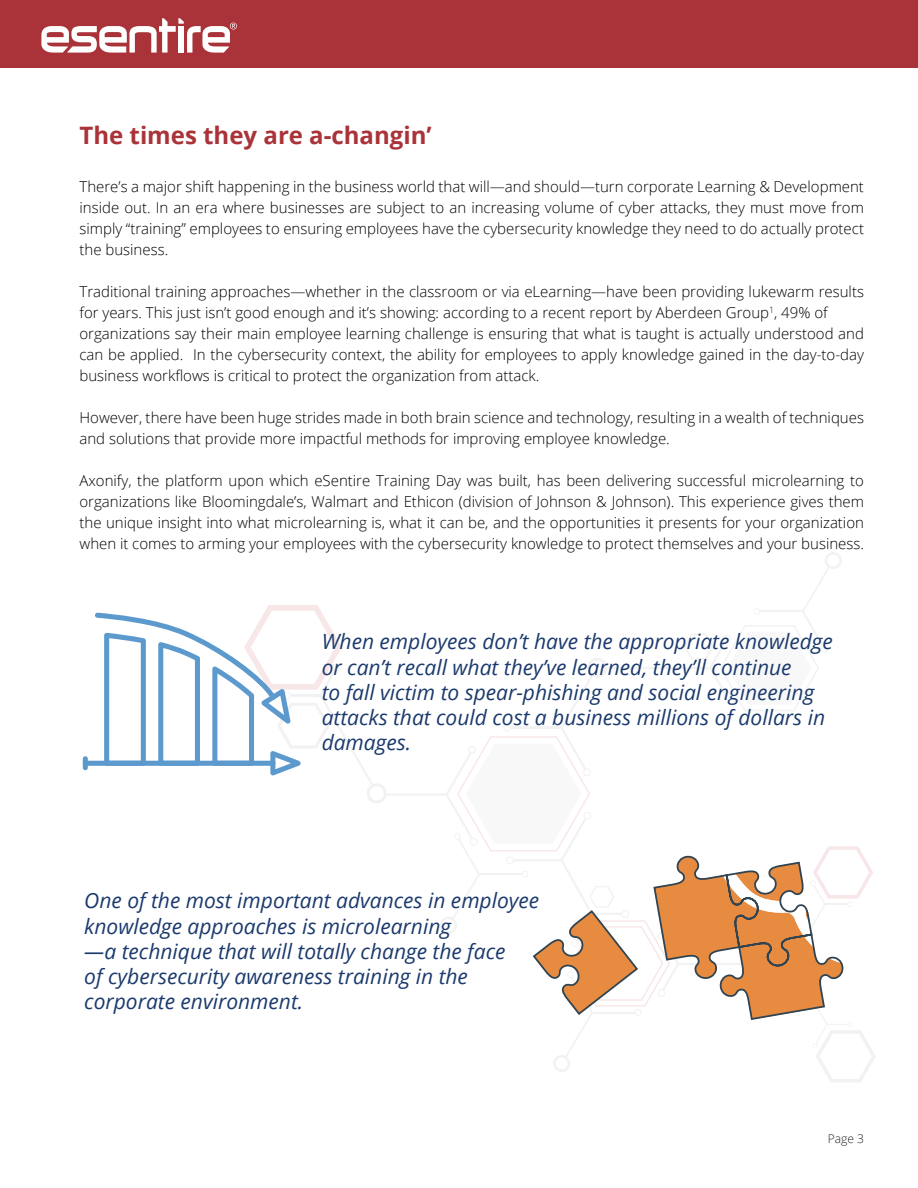
<style>
.page{position:relative;width:918px;height:1188px;background:#fff}
.page>*{position:absolute;margin:0;border:0;box-sizing:border-box;transform-origin:0 0}
.t1{font:700 24px "Open Sans";color:#a93339}
.t2{font:italic 21px/25.2px "Open Sans";color:#1b3a6d}
.t3{font:300 15px/21px "Open Sans";color:#000;text-align:justify}
.t4{font:300 12px "Open Sans";color:#231f20}
</style>
<div class="page">
<div style="left:0;top:0;width:918px;height:68px;background:#a93339"></div>
<svg style="left:41px;top:18px;width:196px;height:35px"></svg>
<hr style="left:384px;top:793px;width:64px;height:3px;background:#808181">
<div style="left:83px;top:761px;width:192px;height:5px;background:#5c99cd;border-radius:3px"></div>
<div style="left:83px;top:756px;width:5px;height:14px;background:#5c99cd;border-radius:3px"></div>
<svg style="left:95px;top:605px;width:293px;height:198px"></svg>
<svg style="left:440px;top:552px;width:435px;height:530px"></svg>
<svg style="left:531px;top:856px;width:314px;height:165px"></svg>
<h1 class="t1" style="left:80px;top:119px;width:354px">The times they are a-changin’</h1>
<p class="t3" style="left:80px;top:176px;width:786px">There’s a major shift happening in the business world that will—and should—turn corporate Learning &amp; Development inside out. In an era where businesses are subject to an increasing volume of cyber attacks, they must move from simply “training” employees to ensuring employees have the cybersecurity knowledge they need to do actually protect the business.</p>
<p class="t3" style="left:79px;top:281px;width:786px;text-align:left">Traditional training approaches—whether in the classroom or via eLearning—have been providing lukewarm results for years. This just isn’t good enough and it’s showing: according to a recent report by Aberdeen Group<sup>1</sup>, 49% of organizations say their main employee learning challenge is ensuring that what is taught is actually understood and can be applied. In the cybersecurity context, the ability for employees to apply knowledge gained in the day-to-day business workflows is critical to protect the organization from attack.</p>
<p class="t3" style="left:79px;top:407px;width:786px">However, there have been huge strides made in both brain science and technology, resulting in a wealth of techniques and solutions that provide more impactful methods for improving employee knowledge.</p>
<p class="t3" style="left:79px;top:470px;width:786px">Axonify, the platform upon which eSentire Training Day was built, has been delivering successful microlearning to organizations like Bloomingdale’s, Walmart and Ethicon (division of Johnson &amp; Johnson). This experience gives them the unique insight into what microlearning is, what it can be, and the opportunities it presents for your organization when it comes to arming your employees with the cybersecurity knowledge to protect themselves and your business.</p>
<h2 class="t2" style="left:322px;top:629px;width:513px">When employees don’t have the appropriate knowledge or can’t recall what they’ve learned, they’ll continue<br>to fall victim to spear-phishing and social engineering attacks that could cost a business millions of dollars in damages.</h2>
<h2 class="t2" style="left:84px;top:888px;width:456px">One of the most important advances in employee knowledge approaches is microlearning<br>—a technique that will totally change the face<br>of cybersecurity awareness training in the corporate environment.</h2>
<p class="t4" style="left:828px;top:1130px;width:38px">Page 3</p>
</div>
